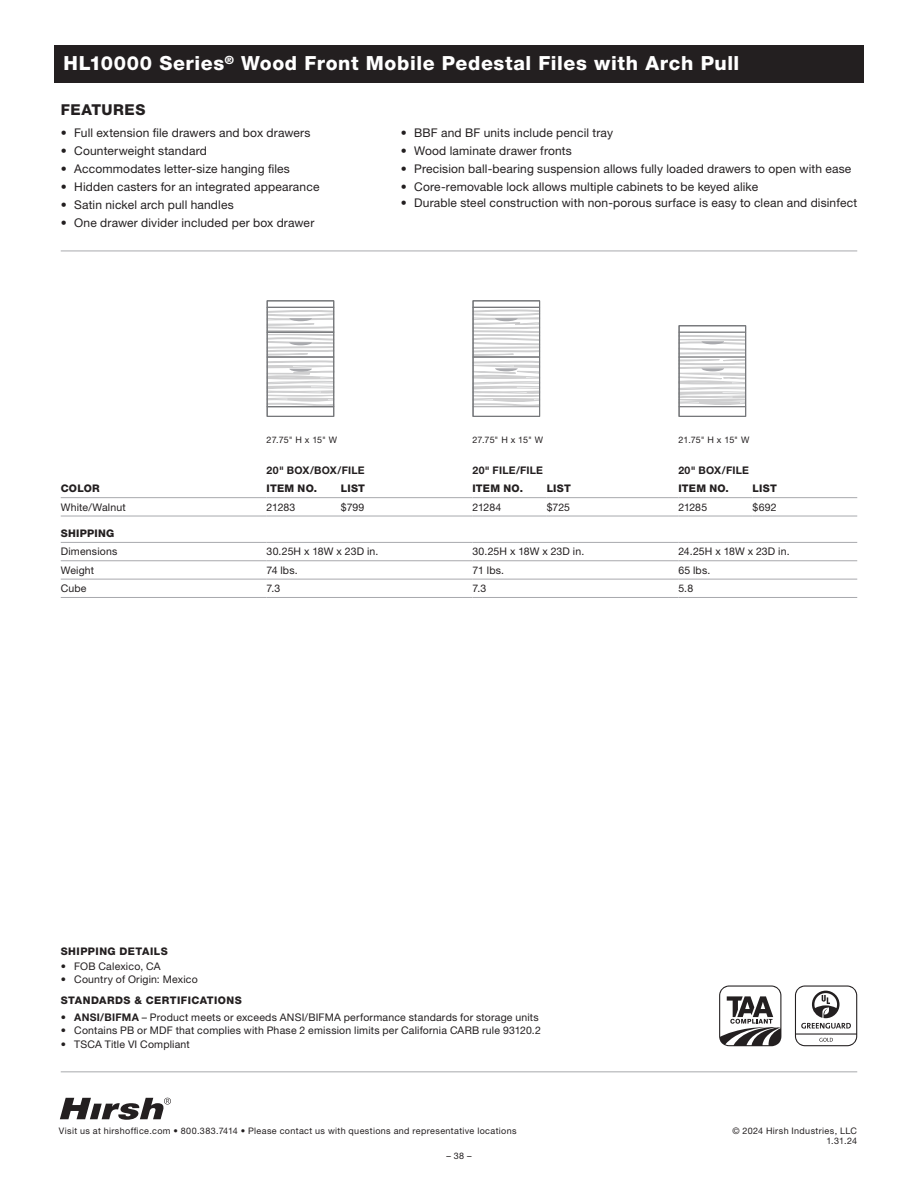
<style>
.page{position:relative;width:918px;height:1188px;background:#fff}
.page>*{position:absolute;margin:0;border:0;box-sizing:border-box;transform-origin:0 0}
.t1{font:800 19.5px "Helvetica Neue LT Std";letter-spacing:.03em;color:#fff}
.t2{font:800 15px "Helvetica Neue LT Std";letter-spacing:.035em;color:#231f20}
.t3{font:12px "Helvetica Neue LT Std";letter-spacing:.015em;color:#231f20}
.t4{font:10.5px "Helvetica Neue LT Std";letter-spacing:.015em;color:#231f20}
.t5{font:800 10.5px "Helvetica Neue LT Std";letter-spacing:.03em;color:#231f20}
.t6{font:700 10.5px "Helvetica Neue LT Std";letter-spacing:.015em;color:#231f20}
.t7{font:9px/9.6px "Helvetica Neue LT Std";letter-spacing:.04em;color:#231f20;text-align:right}
.s1{font-weight:700}
</style>
<div class="page">
<svg style="left:60px;top:1098px;width:111px;height:22px"></svg>
<div style="left:54px;top:45px;width:810px;height:38px;background:#231f20"></div>
<hr style="left:61px;top:251px;width:796px;height:1px;background:#a8a9ad">
<hr style="left:61px;top:1071px;width:796px;height:1px;background:#a8a9ad">
<hr style="left:61px;top:497px;width:206px;height:1px;background:#a8a9ad">
<hr style="left:61px;top:516px;width:206px;height:1px;background:#a8a9ad">
<hr style="left:267px;top:497px;width:74px;height:1px;background:#a8a9ad">
<hr style="left:267px;top:516px;width:74px;height:1px;background:#a8a9ad">
<hr style="left:341px;top:497px;width:131px;height:1px;background:#a8a9ad">
<hr style="left:341px;top:516px;width:131px;height:1px;background:#a8a9ad">
<hr style="left:472px;top:497px;width:75px;height:1px;background:#a8a9ad">
<hr style="left:472px;top:516px;width:75px;height:1px;background:#a8a9ad">
<hr style="left:547px;top:497px;width:131px;height:1px;background:#a8a9ad">
<hr style="left:547px;top:516px;width:131px;height:1px;background:#a8a9ad">
<hr style="left:678px;top:497px;width:75px;height:1px;background:#a8a9ad">
<hr style="left:678px;top:516px;width:75px;height:1px;background:#a8a9ad">
<hr style="left:753px;top:497px;width:104px;height:1px;background:#a8a9ad">
<hr style="left:753px;top:516px;width:104px;height:1px;background:#a8a9ad">
<hr style="left:61px;top:542px;width:206px;height:1px;background:#a8a9ad">
<hr style="left:267px;top:542px;width:205px;height:1px;background:#a8a9ad">
<hr style="left:472px;top:542px;width:206px;height:1px;background:#a8a9ad">
<hr style="left:678px;top:542px;width:179px;height:1px;background:#a8a9ad">
<hr style="left:61px;top:560px;width:206px;height:1px;background:#a8a9ad">
<hr style="left:61px;top:579px;width:206px;height:1px;background:#a8a9ad">
<hr style="left:61px;top:597px;width:206px;height:1px;background:#a8a9ad">
<hr style="left:267px;top:560px;width:205px;height:1px;background:#a8a9ad">
<hr style="left:267px;top:579px;width:205px;height:1px;background:#a8a9ad">
<hr style="left:267px;top:597px;width:205px;height:1px;background:#a8a9ad">
<hr style="left:472px;top:560px;width:206px;height:1px;background:#a8a9ad">
<hr style="left:472px;top:579px;width:206px;height:1px;background:#a8a9ad">
<hr style="left:472px;top:597px;width:206px;height:1px;background:#a8a9ad">
<hr style="left:678px;top:560px;width:179px;height:1px;background:#a8a9ad">
<hr style="left:678px;top:579px;width:179px;height:1px;background:#a8a9ad">
<hr style="left:678px;top:597px;width:179px;height:1px;background:#a8a9ad">
<div style="left:267px;top:300px;width:67px;height:117px;border:1px solid #76787b"></div>
<hr style="left:267px;top:307px;width:67px;height:1px;background:#76787b">
<div style="left:473px;top:300px;width:67px;height:117px;border:1px solid #76787b"></div>
<hr style="left:473px;top:307px;width:67px;height:1px;background:#76787b">
<div style="left:679px;top:325px;width:67px;height:92px;border:1px solid #76787b"></div>
<hr style="left:679px;top:406px;width:67px;height:1px;background:#76787b">
<hr style="left:679px;top:332px;width:67px;height:1px;background:#76787b">
<svg style="left:472px;top:309px;width:69px;height:98px"></svg>
<svg style="left:678px;top:334px;width:69px;height:72px"></svg>
<svg style="left:266px;top:309px;width:69px;height:98px"></svg>
<svg style="left:795px;top:986px;width:62px;height:60px"></svg>
<svg style="left:719px;top:985px;width:62px;height:61px"></svg>
<p class="t1" style="left:64px;top:52px;width:677px">HL10000 Series<sup>®</sup> Wood Front Mobile Pedestal Files with Arch Pull</p>
<p class="t2" style="left:61px;top:101px;width:86px">FEATURES</p>
<p class="t3" style="left:61px;top:126px;width:251px">• Full extension file drawers and box drawers</p>
<p class="t3" style="left:61px;top:144px;width:148px">• Counterweight standard</p>
<p class="t3" style="left:61px;top:162px;width:231px">• Accommodates letter-size hanging files</p>
<p class="t3" style="left:61px;top:180px;width:260px">• Hidden casters for an integrated appearance</p>
<p class="t3" style="left:61px;top:198px;width:174px">• Satin nickel arch pull handles</p>
<p class="t3" style="left:61px;top:216px;width:255px">• One drawer divider included per box drawer</p>
<p class="t3" style="left:401px;top:126px;width:214px">• BBF and BF units include pencil tray</p>
<p class="t3" style="left:401px;top:144px;width:173px">• Wood laminate drawer fronts</p>
<p class="t3" style="left:401px;top:162px;width:452px">• Precision ball-bearing suspension allows fully loaded drawers to open with ease</p>
<p class="t3" style="left:401px;top:180px;width:359px">• Core-removable lock allows multiple cabinets to be keyed alike</p>
<p class="t3" style="left:401px;top:196px;width:458px">• Durable steel construction with non-porous surface is easy to clean and disinfect</p>
<p class="t7" style="left:267px;top:435px;width:72px">27.75" H x 15" W</p>
<p class="t7" style="left:472px;top:435px;width:72px">27.75" H x 15" W</p>
<p class="t7" style="left:678px;top:435px;width:72px">21.75" H x 15" W</p>
<p class="t6" style="left:267px;top:464px;width:100px">20" BOX/BOX/FILE</p>
<p class="t6" style="left:472px;top:464px;width:72px">20" FILE/FILE</p>
<p class="t6" style="left:678px;top:464px;width:72px">20" BOX/FILE</p>
<p class="t5" style="left:61px;top:482px;width:41px">COLOR</p>
<p class="t5" style="left:267px;top:482px;width:52px">ITEM NO.</p>
<p class="t5" style="left:341px;top:482px;width:26px">LIST</p>
<p class="t5" style="left:472px;top:482px;width:52px">ITEM NO.</p>
<p class="t5" style="left:547px;top:482px;width:26px">LIST</p>
<p class="t5" style="left:678px;top:482px;width:52px">ITEM NO.</p>
<p class="t5" style="left:753px;top:482px;width:26px">LIST</p>
<p class="t4" style="left:61px;top:501px;width:67px">White/Walnut</p>
<p class="t4" style="left:267px;top:501px;width:30px">21283</p>
<p class="t4" style="left:341px;top:501px;width:25px">$799</p>
<p class="t4" style="left:472px;top:501px;width:30px">21284</p>
<p class="t4" style="left:547px;top:501px;width:25px">$725</p>
<p class="t4" style="left:678px;top:501px;width:30px">21285</p>
<p class="t4" style="left:753px;top:501px;width:26px">$692</p>
<p class="t5" style="left:61px;top:527px;width:55px">SHIPPING</p>
<p class="t4" style="left:61px;top:545px;width:58px">Dimensions</p>
<p class="t4" style="left:267px;top:545px;width:113px">30.25H x 18W x 23D in.</p>
<p class="t4" style="left:472px;top:545px;width:113px">30.25H x 18W x 23D in.</p>
<p class="t4" style="left:678px;top:545px;width:113px">24.25H x 18W x 23D in.</p>
<p class="t4" style="left:61px;top:564px;width:35px">Weight</p>
<p class="t4" style="left:267px;top:564px;width:33px">74 lbs.</p>
<p class="t4" style="left:472px;top:564px;width:33px">71 lbs.</p>
<p class="t4" style="left:678px;top:564px;width:34px">65 lbs.</p>
<p class="t4" style="left:61px;top:582px;width:27px">Cube</p>
<p class="t4" style="left:267px;top:582px;width:15px">7.3</p>
<p class="t4" style="left:472px;top:582px;width:15px">7.3</p>
<p class="t4" style="left:678px;top:582px;width:16px">5.8</p>
<p class="t5" style="left:61px;top:945px;width:109px">SHIPPING DETAILS</p>
<p class="t4" style="left:61px;top:960px;width:101px">• FOB Calexico, CA</p>
<p class="t4" style="left:61px;top:973px;width:139px">• Country of Origin: Mexico</p>
<p class="t5" style="left:61px;top:994px;width:183px">STANDARDS &amp; CERTIFICATIONS</p>
<p class="t4" style="left:61px;top:1011px;width:479px"><span class="s1">• ANSI/BIFMA</span> – Product meets or exceeds ANSI/BIFMA performance standards for storage units</p>
<p class="t4" style="left:61px;top:1024px;width:482px">• Contains PB or MDF that complies with Phase 2 emission limits per California CARB rule 93120.2</p>
<p class="t4" style="left:61px;top:1038px;width:131px">• TSCA Title VI Compliant</p>
<p class="t7" style="left:59px;top:1126px;width:459px">Visit us at hirshoffice.com • 800.383.7414 • Please contact us with questions and representative locations</p>
<p class="t7" style="left:732px;top:1126px;width:126px">© 2024 Hirsh Industries, LLC<br>1.31.24</p>
<p class="t7" style="left:446px;top:1151px;width:27px">– 38 –</p>
</div>
